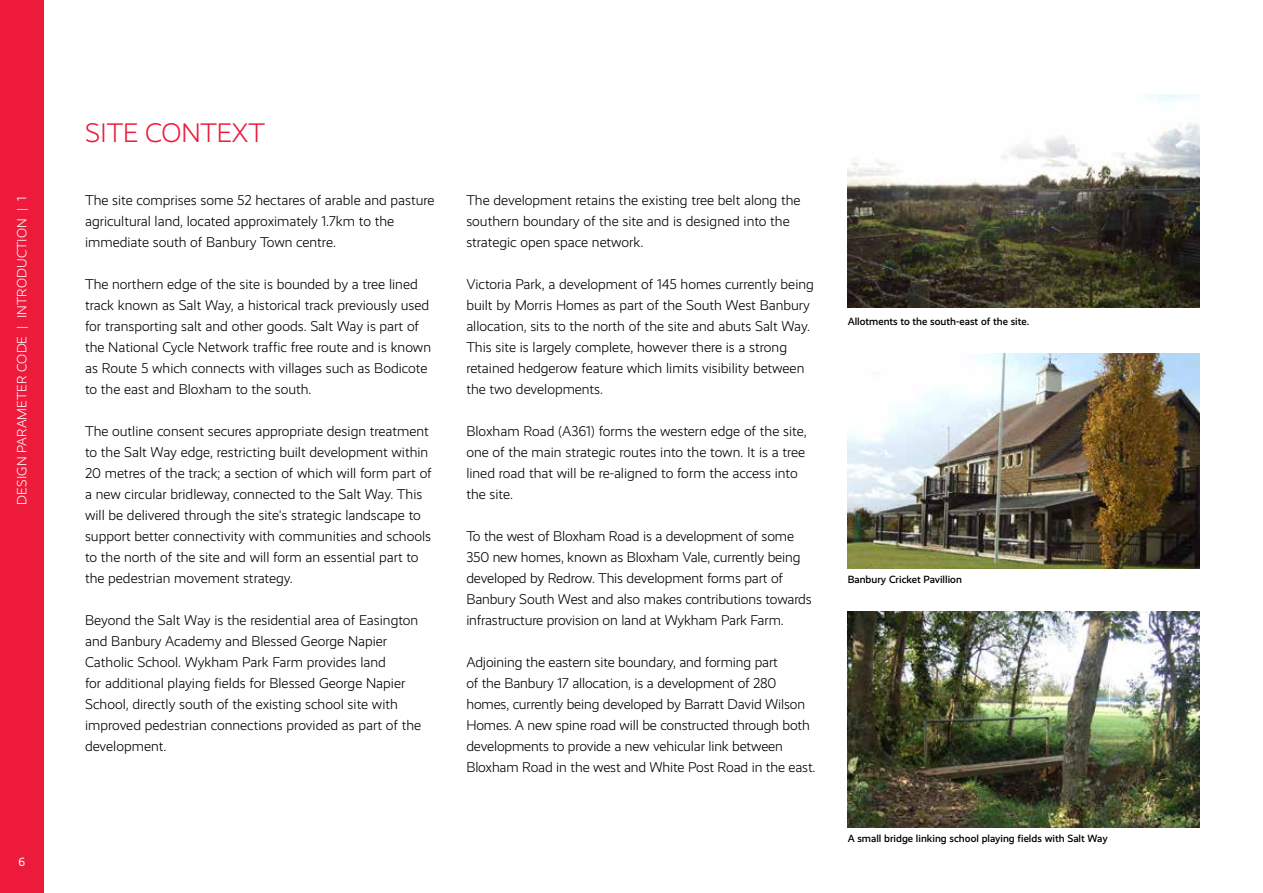
<style>
.page{position:relative;width:1263px;height:893px;background:#fff}
.page>*{position:absolute;margin:0;border:0;box-sizing:border-box;transform-origin:0 0}
.t1{font:300 27px "Realist";letter-spacing:-.005em;color:#ed1a3b}
.t2{font:300 14.25px/21px "Realist";color:#000}
.t3{font:300 13.5px "Realist";letter-spacing:.01em;color:#fff}
.t4{font:12px "Realist";color:#fff}
.t5{font:500 10.5px "Realist";color:#000}
</style>
<div class="page">
<hr style="left:1262px;top:0;width:1px;height:893px;background:#d1d3d4">
<img style="left:848px;top:94px;width:351px;height:213px">
<img style="left:848px;top:353px;width:351px;height:216px">
<img style="left:848px;top:612px;width:351px;height:215px">
<div style="left:0;top:0;width:44px;height:893px;background:#ed1a3b"></div>
<p class="t3" style="left:14px;top:505px;width:310px;rotate:-90deg">DESIGN PARAMETER CODE | INTRODUCTION | 1</p>
<p class="t4" style="left:19px;top:855px;width:8px">6</p>
<h1 class="t1" style="left:85px;top:118px;width:181px">SITE CONTEXT</h1>
<p class="t2" style="left:85px;top:190px;width:351px">The site comprises some 52 hectares of arable and pasture agricultural land, located approximately 1.7km to the immediate south of Banbury Town centre.</p>
<p class="t2" style="left:85px;top:274px;width:348px">The northern edge of the site is bounded by a tree lined track known as Salt Way, a historical track previously used for transporting salt and other goods. Salt Way is part of the National Cycle Network traffic free route and is known as Route 5 which connects with villages such as Bodicote to the east and Bloxham to the south.</p>
<p class="t2" style="left:85px;top:421px;width:348px">The outline consent secures appropriate design treatment to the Salt Way edge, restricting built development within 20 metres of the track; a section of which will form part of a new circular bridleway, connected to the Salt Way. This will be delivered through the site's strategic landscape to support better connectivity with communities and schools to the north of the site and will form an essential part to the pedestrian movement strategy.</p>
<p class="t2" style="left:85px;top:610px;width:338px">Beyond the Salt Way is the residential area of Easington and Banbury Academy and Blessed George Napier Catholic School. Wykham Park Farm provides land<br>for additional playing fields for Blessed George Napier School, directly south of the existing school site with improved pedestrian connections provided as part of the development.</p>
<p class="t2" style="left:466px;top:190px;width:336px">The development retains the existing tree belt along the southern boundary of the site and is designed into the strategic open space network.</p>
<p class="t2" style="left:466px;top:274px;width:349px">Victoria Park, a development of 145 homes currently being built by Morris Homes as part of the South West Banbury allocation, sits to the north of the site and abuts Salt Way.<br>This site is largely complete, however there is a strong retained hedgerow feature which limits visibility between the two developments.</p>
<p class="t2" style="left:466px;top:421px;width:342px">Bloxham Road (A361) forms the western edge of the site, one of the main strategic routes into the town. It is a tree lined road that will be re-aligned to form the access into the site.</p>
<p class="t2" style="left:466px;top:526px;width:347px">To the west of Bloxham Road is a development of some 350 new homes, known as Bloxham Vale, currently being developed by Redrow. This development forms part of Banbury South West and also makes contributions towards infrastructure provision on land at Wykham Park Farm.</p>
<p class="t2" style="left:466px;top:652px;width:351px">Adjoining the eastern site boundary, and forming part<br>of the Banbury 17 allocation, is a development of 280 homes, currently being developed by Barratt David Wilson Homes. A new spine road will be constructed through both developments to provide a new vehicular link between Bloxham Road in the west and White Post Road in the east.</p>
<p class="t5" style="left:848px;top:315px;width:183px">Allotments to the south-east of the site.</p>
<p class="t5" style="left:848px;top:574px;width:116px">Banbury Cricket Pavillion</p>
<p class="t5" style="left:848px;top:833px;width:262px">A small bridge linking school playing fields with Salt Way</p>
</div>
